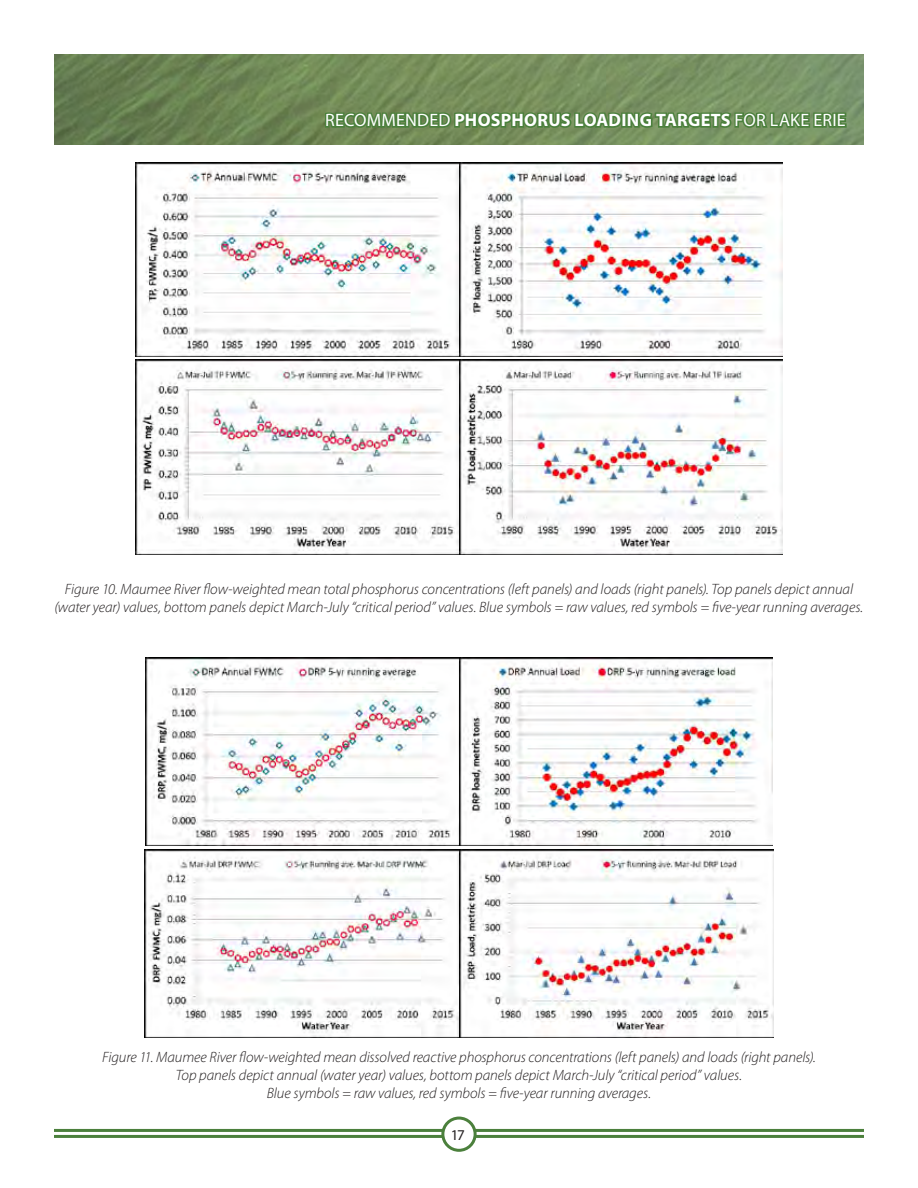
<style>
.page{position:relative;width:918px;height:1188px;background:#fff}
.page>*{position:absolute;margin:0;border:0;box-sizing:border-box;transform-origin:0 0}
.t1{font:700 18px "Myriad Pro";letter-spacing:.015em;color:#fff}
.Figure{font:italic 300 15px/18px "Myriad Pro";letter-spacing:-.005em;color:#231f20;text-align:center}
.t2{font:15px "Myriad Pro";color:#231f20}
.s1{font-weight:400}
</style>
<div class="page">
<hr style="left:54px;top:1129px;width:810px;height:3px;background:#4b803c">
<hr style="left:54px;top:1135px;width:810px;height:3px;background:#4b803c">
<div style="left:443px;top:1118px;width:32px;height:32px;background:#fff;border-radius:50%"></div>
<div style="left:441px;top:1117px;width:36px;height:35px;border:3px solid #4b803c;border-radius:50%"></div>
<img style="left:54px;top:54px;width:810px;height:90px">
<svg style="left:323px;top:90px;width:525px;height:55px;background:#6c8c56"></svg>
<img style="left:135px;top:162px;width:648px;height:195px">
<img style="left:135px;top:360px;width:648px;height:195px">
<img style="left:145px;top:657px;width:628px;height:189px">
<img style="left:145px;top:849px;width:628px;height:189px">
<p class="t1" style="left:325px;top:108px;width:522px"><span class="s1">RECOMMENDED</span> PHOSPHORUS LOADING TARGETS <span class="s1">FOR LAKE ERIE</span></p>
<p class="Figure" style="left:54px;top:580px;width:810px">Figure 10. Maumee River flow-weighted mean total phosphorus concentrations (left panels) and loads (right panels). Top panels depict annual (water year) values, bottom panels depict March-July “critical period” values. Blue symbols = raw values, red symbols = five-year running averages.</p>
<p class="Figure" style="left:102px;top:1048px;width:715px">Figure 11. Maumee River flow-weighted mean dissolved reactive phosphorus concentrations (left panels) and loads (right panels).<br>Top panels depict annual (water year) values, bottom panels depict March-July “critical period” values.<br>Blue symbols = raw values, red symbols = five-year running averages.</p>
<p class="t2" style="left:451px;top:1126px;width:16px">17</p>
</div>
